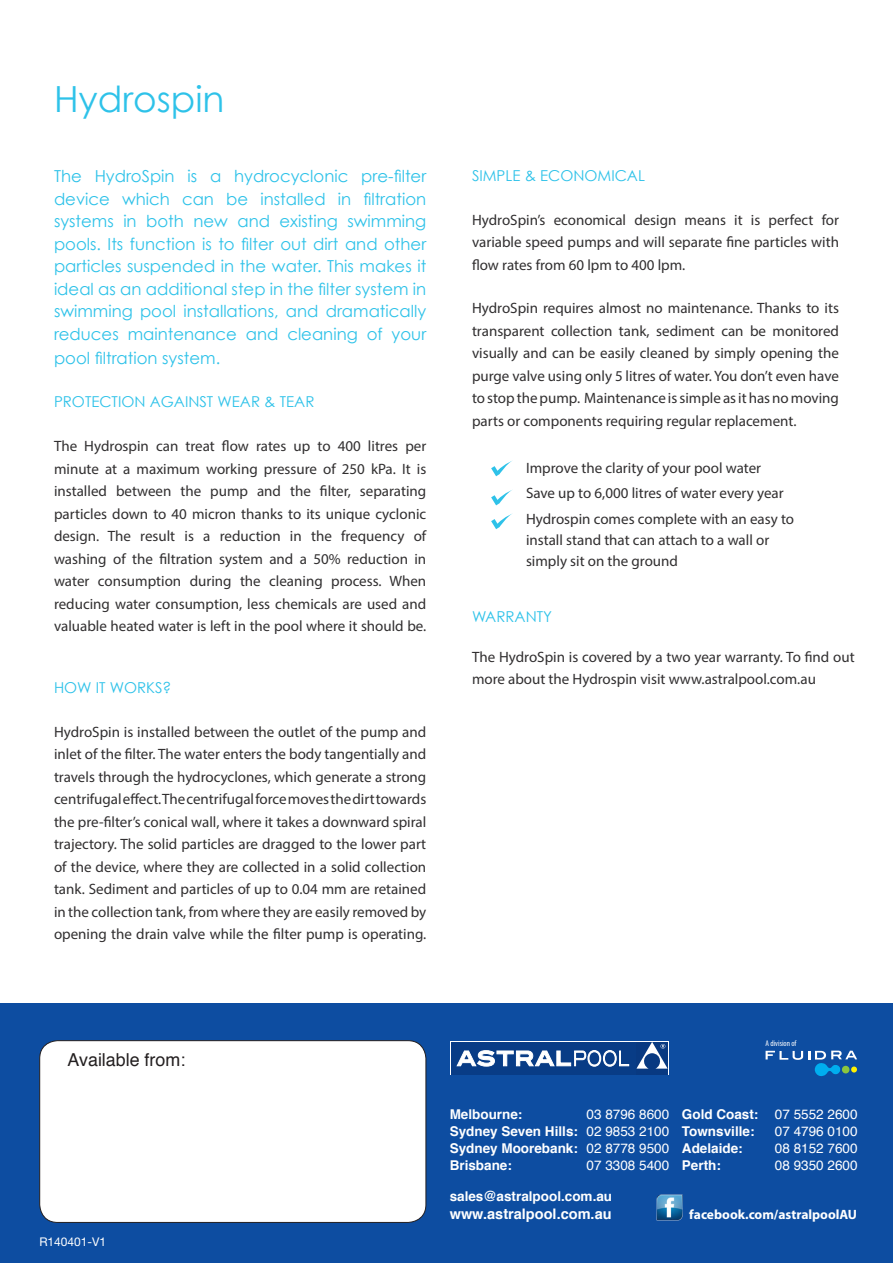
<style>
.page{position:relative;width:893px;height:1263px;background:#fff}
.page>*{position:absolute;margin:0;border:0;box-sizing:border-box;transform-origin:0 0}
.t1{font:36px "Century Gothic";color:#2ec2e9}
.t2{font:17.85px "Helvetica";color:#231f20}
.t3{font:16.5px/22.5px "Century Gothic";color:#2ec2e9;text-align:justify}
.t4{font:15px/22.5px "Myriad Pro";color:#312f30;text-align:justify}
.t5{font:15px "Century Gothic";color:#2ec2e9}
.t6{font:700 14.55px "Helvetica";color:#fff}
.t7{font:700 13.5px/17.1px "Helvetica";color:#fff;text-align:justify}
.t8{font:13.5px "Helvetica";color:#fff}
.t9{font:700 13.5px "Myriad Pro";color:#fff}
.t10{font:12px "Helvetica Neue LT Std";color:#fff}
.t11{font:condensed 8.25px "Myriad Pro";color:#fff}
.s1{font-weight:400}
</style>
<div class="page">
<svg style="left:491px;top:460px;width:22px;height:16px"></svg>
<svg style="left:491px;top:490px;width:21px;height:15px"></svg>
<svg style="left:491px;top:513px;width:22px;height:16px"></svg>
<div style="left:0;top:1003px;width:893px;height:260px;background:#0d4da1"></div>
<div style="left:40px;top:1041px;width:386px;height:181px;background:#fff;border-radius:18px"></div>
<div style="left:39px;top:1040px;width:387px;height:183px;border:1px solid #231f20;border-radius:18px"></div>
<img style="left:656px;top:1194px;width:27px;height:27px">
<svg style="left:450px;top:1041px;width:218px;height:34px"></svg>
<div style="left:451px;top:1042px;width:185px;height:32px;background:#083c86"></div>
<svg style="left:636px;top:1068px;width:32px;height:6px"></svg>
<svg style="left:636px;top:1042px;width:32px;height:26px"></svg>
<svg style="left:456px;top:1050px;width:174px;height:17px"></svg>
<svg style="left:766px;top:1050px;width:91px;height:26px"></svg>
<h1 class="t1" style="left:54px;top:77px;width:172px">Hydrospin</h1>
<p class="t3" style="left:54px;top:165px;width:374px">The HydroSpin is a hydrocyclonic pre-filter device which can be installed in filtration systems in both new and existing swimming pools. Its function is to filter out dirt and other particles suspended in the water. This makes it ideal as an additional step in the filter system in swimming pool installations, and dramatically reduces maintenance and cleaning of your</p>
<p class="t3" style="left:54px;top:346px;width:168px">pool filtration system.</p>
<p class="t5" style="left:54px;top:393px;width:74px">Protection</p>
<p class="t5" style="left:150px;top:393px;width:162px">against wear &amp; tear</p>
<p class="t4" style="left:54px;top:434px;width:374px">The Hydrospin can treat flow rates up to 400 litres per minute at a maximum working pressure of 250 kPa. It is installed between the pump and the filter, separating particles down to 40 micron thanks to its unique cyclonic design. The result is a reduction in the frequency of washing of the filtration system and a 50% reduction in water consumption during the cleaning process. When reducing water consumption, less chemicals are used and valuable heated water is left in the pool where it should be.</p>
<p class="t5" style="left:54px;top:678px;width:69px">How it wor</p>
<p class="t5" style="left:146px;top:678px;width:27px">ks?</p>
<p class="t4" style="left:54px;top:720px;width:374px">HydroSpin is installed between the outlet of the pump and inlet of the filter. The water enters the body tangentially and travels through the hydrocyclones, which generate a strong centrifugal effect. The centrifugal force moves the dirt towards the pre-filter’s conical wall, where it takes a downward spiral trajectory. The solid particles are dragged to the lower part of the device, where they are collected in a solid collection tank. Sediment and particles of up to 0.04 mm are retained in the collection tank, from where they are easily removed by opening the drain valve while the filter pump is operating.</p>
<p class="t5" style="left:472px;top:166px;width:102px">Simple &amp; Econo</p>
<p class="t5" style="left:598px;top:166px;width:49px">mical</p>
<p class="t4" style="left:472px;top:208px;width:368px">HydroSpin’s economical design means it is perfect for variable speed pumps and will separate fine particles with flow rates from 60 lpm to 400 lpm.</p>
<p class="t4" style="left:472px;top:297px;width:368px">HydroSpin requires almost no maintenance. Thanks to its transparent collection tank, sediment can be monitored visually and can be easily cleaned by simply opening the purge valve using only 5 litres of water. You don’t even have to stop the pump. Maintenance is simple as it has no moving parts or components requiring regular replacement.</p>
<p class="t4" style="left:526px;top:455px;width:270px;line-height:25.5px;text-align:left">Improve the clarity of your pool water<br>Save up to 6,000 litres of water every year<br>Hydrospin comes complete with an easy to</p>
<p class="t4" style="left:526px;top:529px;width:245px;line-height:21px">install stand that can attach to a wall or simply sit on the ground</p>
<p class="t5" style="left:472px;top:608px;width:81px">Warranty</p>
<p class="t4" style="left:472px;top:645px;width:384px">The HydroSpin is covered by a two year warranty. To find out more about the Hydrospin visit www.astralpool.com.au</p>
<p class="t2" style="left:68px;top:1046px;width:119px">Available from:</p>
<p class="t10" style="left:39px;top:1234px;width:68px">R140401-V1</p>
<p class="t11" style="left:766px;top:1038px;width:32px">A division of</p>
<p class="t7" style="left:450px;top:1105px;width:74px">Melbourne:</p>
<p class="t7" style="left:450px;top:1105px;width:221px;text-indent:137px"><span class="s1">03 8796 8600<br></span>Sydney Seven Hills: <span class="s1">02 9853 2100<br></span>Sydney Moorebank: <span class="s1">02 8778 9500<br></span>Brisbane:</p>
<p class="t8" style="left:587px;top:1155px;width:84px">07 3308 5400</p>
<p class="t7" style="left:682px;top:1105px;width:177px">Gold Coast: <span class="s1">07 5552 2600<br></span>Townsville:</p>
<p class="t8" style="left:775px;top:1121px;width:84px">07 4796 0100</p>
<p class="t7" style="left:682px;top:1140px;width:62px">Adelaide:</p>
<p class="t8" style="left:775px;top:1138px;width:84px">08 8152 7600</p>
<p class="t7" style="left:682px;top:1157px;width:41px">Perth:</p>
<p class="t8" style="left:775px;top:1155px;width:84px">08 9350 2600</p>
<p class="t7" style="left:450px;top:1188px;width:164px">sales@astralpool.com.au</p>
<p class="t6" style="left:450px;top:1202px;width:163px">www.astralpool.com.au</p>
<p class="t9" style="left:689px;top:1206px;width:169px">facebook.com/astralpoolAU</p>
</div>
